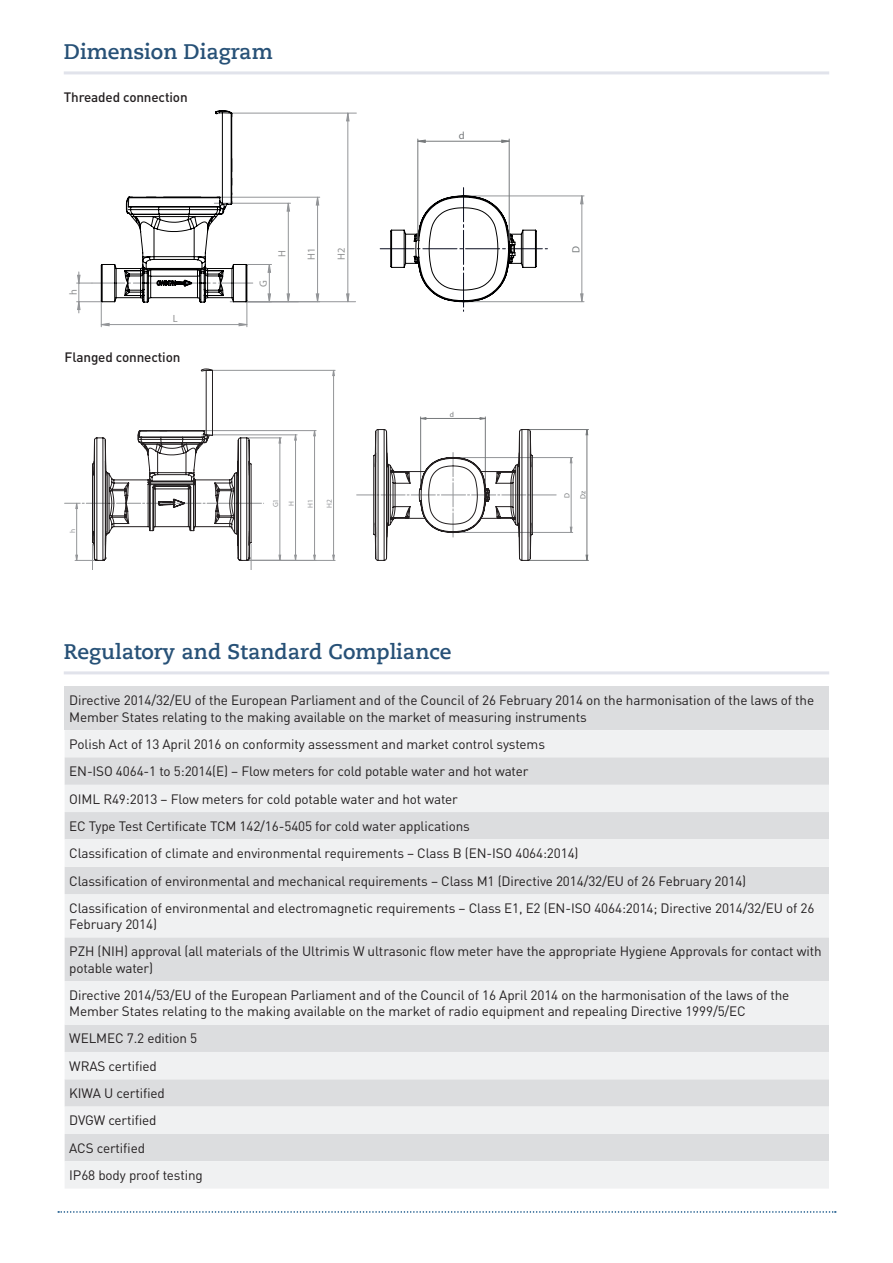
<style>
.page{position:relative;width:893px;height:1263px;background:#fff}
.page>*{position:absolute;margin:0;border:0;box-sizing:border-box;transform-origin:0 0}
.Titel_Linie-unten{font:700 21px "Caecilia Com 75";color:#275177}
.Tab_Grundtext{font:13.5px/16.2px "DIN Pro";letter-spacing:-.01em;color:#231f20}
.Tab_Fett{font:13.5px/16.2px "DIN Pro";letter-spacing:-.01em;color:#231f20}
.Tab_Grundtext-2{font:500 13.5px "DIN Pro";letter-spacing:-.01em;color:#231f20}
.t1{font:300 10.5px "Sica";color:#919293}
.t2{font:300 10.5px "Sica";color:#76797b}
.t3{font:300 10.5px "Sica";color:#75797b}
.t4{font:300 7.35px/15.6px "Sica";color:#939598}
.t5{font:300 7.35px/15.9px "Sica";color:#76797b}
</style>
<div class="page">
<svg style="left:58px;top:1211px;width:778px;height:2px"></svg>
<hr style="left:64px;top:71px;width:765px;height:3px;background:#e1e3eb">
<hr style="left:231px;top:113px;width:125px;height:1px;background:#939598">
<hr style="left:230px;top:301px;width:126px;height:1px;background:#939598">
<svg style="left:77px;top:110px;width:272px;height:217px"></svg>
<hr style="left:463px;top:196px;width:121px;height:1px;background:#939598">
<hr style="left:463px;top:301px;width:121px;height:1px;background:#939598">
<svg style="left:380px;top:188px;width:203px;height:123px"></svg>
<hr style="left:418px;top:141px;width:91px;height:1px;background:#76797b">
<hr style="left:509px;top:139px;width:1px;height:101px;background:#76797b">
<hr style="left:418px;top:139px;width:1px;height:101px;background:#76797b">
<svg style="left:501px;top:140px;width:9px;height:3px"></svg>
<svg style="left:417px;top:140px;width:9px;height:3px"></svg>
<hr style="left:64px;top:671px;width:765px;height:3px;background:#e1e3eb">
<div style="left:65px;top:686px;width:764px;height:44px;background:#dcdddf"></div>
<div style="left:65px;top:730px;width:764px;height:27px;background:#f0f1f2"></div>
<svg style="left:65px;top:757px;width:764px;height:82px;fill:#dcdddf"></svg>
<svg style="left:65px;top:839px;width:764px;height:349px;fill:#f0f1f2"></svg>
<hr style="left:455px;top:457px;width:118px;height:1px;background:#939598">
<hr style="left:455px;top:532px;width:118px;height:1px;background:#939598">
<svg style="left:570px;top:458px;width:2px;height:74px"></svg>
<hr style="left:587px;top:429px;width:1px;height:131px;background:#76797b">
<hr style="left:528px;top:560px;width:60px;height:1px;background:#76797b">
<hr style="left:528px;top:429px;width:60px;height:1px;background:#76797b">
<hr style="left:421px;top:418px;width:64px;height:1px;background:#76797b">
<hr style="left:485px;top:417px;width:1px;height:72px;background:#76797b">
<hr style="left:420px;top:417px;width:1px;height:72px;background:#76797b">
<svg style="left:480px;top:417px;width:6px;height:3px"></svg>
<svg style="left:420px;top:417px;width:6px;height:3px"></svg>
<svg style="left:357px;top:429px;width:201px;height:132px"></svg>
<hr style="left:248px;top:560px;width:87px;height:1px;background:#939598">
<hr style="left:203px;top:370px;width:132px;height:1px;background:#939598">
<hr style="left:92px;top:576px;width:159px;height:1px;background:#939598">
<svg style="left:332px;top:370px;width:3px;height:190px"></svg>
<div style="left:206px;top:370px;width:7px;height:66px;border:1px solid #231f20"></div>
<svg style="left:201px;top:369px;width:12px;height:2px"></svg>
<svg style="left:65px;top:430px;width:251px;height:139px"></svg>
<p class="Titel_Linie-unten" style="left:64px;top:37px;width:210px">Dimension Diagram</p>
<p class="Tab_Grundtext-2" style="left:64px;top:88px;width:125px">Threaded connection</p>
<p class="t1" style="left:67px;top:295px;width:7px;rotate:-90deg">h</p>
<p class="t1" style="left:173px;top:312px;width:6px">L</p>
<p class="Tab_Grundtext-2" style="left:65px;top:348px;width:117px">Flanged connection</p>
<p class="t4" style="left:65px;top:533px;width:6px;rotate:-90deg">h</p>
<p class="t1" style="left:257px;top:287px;width:8px;rotate:-90deg">G</p>
<p class="t1" style="left:276px;top:257px;width:8px;rotate:-90deg">H</p>
<p class="t1" style="left:335px;top:260px;width:14px;rotate:-90deg">H2</p>
<p class="t1" style="left:305px;top:260px;width:14px;rotate:-90deg">H1</p>
<p class="t4" style="left:268px;top:507px;width:10px;rotate:-90deg">G1<br>H</p>
<p class="t4" style="left:322px;top:508px;width:10px;rotate:-90deg">H2</p>
<p class="t4" style="left:303px;top:508px;width:10px;rotate:-90deg">H1</p>
<p class="t2" style="left:459px;top:129px;width:7px">d</p>
<p class="t5" style="left:450px;top:406px;width:6px">d</p>
<p class="t3" style="left:569px;top:253px;width:8px;rotate:-90deg">D</p>
<p class="t5" style="left:559px;top:499px;width:10px;rotate:-90deg">D<br>Dz</p>
<p class="Titel_Linie-unten" style="left:64px;top:637px;width:389px">Regulatory and Standard Compliance</p>
<p class="Tab_Fett" style="left:69px;top:692px;width:746px">Directive 2014/32/EU of the European Parliament and of the Council of 26 February 2014 on the harmonisation of the laws of the<br>Member States relating to the making available on the market of measuring instruments</p>
<p class="Tab_Grundtext" style="left:69px;top:735px;width:477px">Polish Act of 13 April 2016 on conformity assessment and market control systems</p>
<p class="Tab_Grundtext" style="left:69px;top:763px;width:461px">EN-ISO 4064-1 to 5:2014(E) – Flow meters for cold potable water and hot water</p>
<p class="Tab_Grundtext" style="left:69px;top:790px;width:390px">OIML R49:2013 – Flow meters for cold potable water and hot water</p>
<p class="Tab_Grundtext" style="left:69px;top:817px;width:402px">EC Type Test Certificate TCM 142/16-5405 for cold water applications</p>
<p class="Tab_Grundtext" style="left:69px;top:845px;width:511px">Classification of climate and environmental requirements – Class B (EN-ISO 4064:2014)</p>
<p class="Tab_Grundtext" style="left:69px;top:872px;width:678px">Classification of environmental and mechanical requirements – Class M1 (Directive 2014/32/EU of 26 February 2014)</p>
<p class="Tab_Grundtext" style="left:69px;top:899px;width:747px">Classification of environmental and electromagnetic requirements – Class E1, E2 (EN-ISO 4064:2014; Directive 2014/32/EU of 26<br>February 2014)</p>
<p class="Tab_Grundtext" style="left:69px;top:943px;width:754px">PZH (NIH) approval (all materials of the Ultrimis W ultrasonic flow meter have the appropriate Hygiene Approvals for contact with potable water)</p>
<p class="Tab_Grundtext" style="left:69px;top:986px;width:722px">Directive 2014/53/EU of the European Parliament and of the Council of 16 April 2014 on the harmonisation of the laws of the<br>Member States relating to the making available on the market of radio equipment and repealing Directive 1999/5/EC</p>
<p class="Tab_Grundtext" style="left:69px;top:1030px;width:129px">WELMEC 7.2 edition 5</p>
<p class="Tab_Grundtext" style="left:69px;top:1057px;width:89px">WRAS certified</p>
<p class="Tab_Grundtext" style="left:69px;top:1084px;width:97px">KIWA U certified</p>
<p class="Tab_Grundtext" style="left:69px;top:1112px;width:89px">DVGW certified</p>
<p class="Tab_Grundtext" style="left:69px;top:1139px;width:77px">ACS certified</p>
<p class="Tab_Grundtext" style="left:69px;top:1166px;width:135px">IP68 body proof testing</p>
</div>
